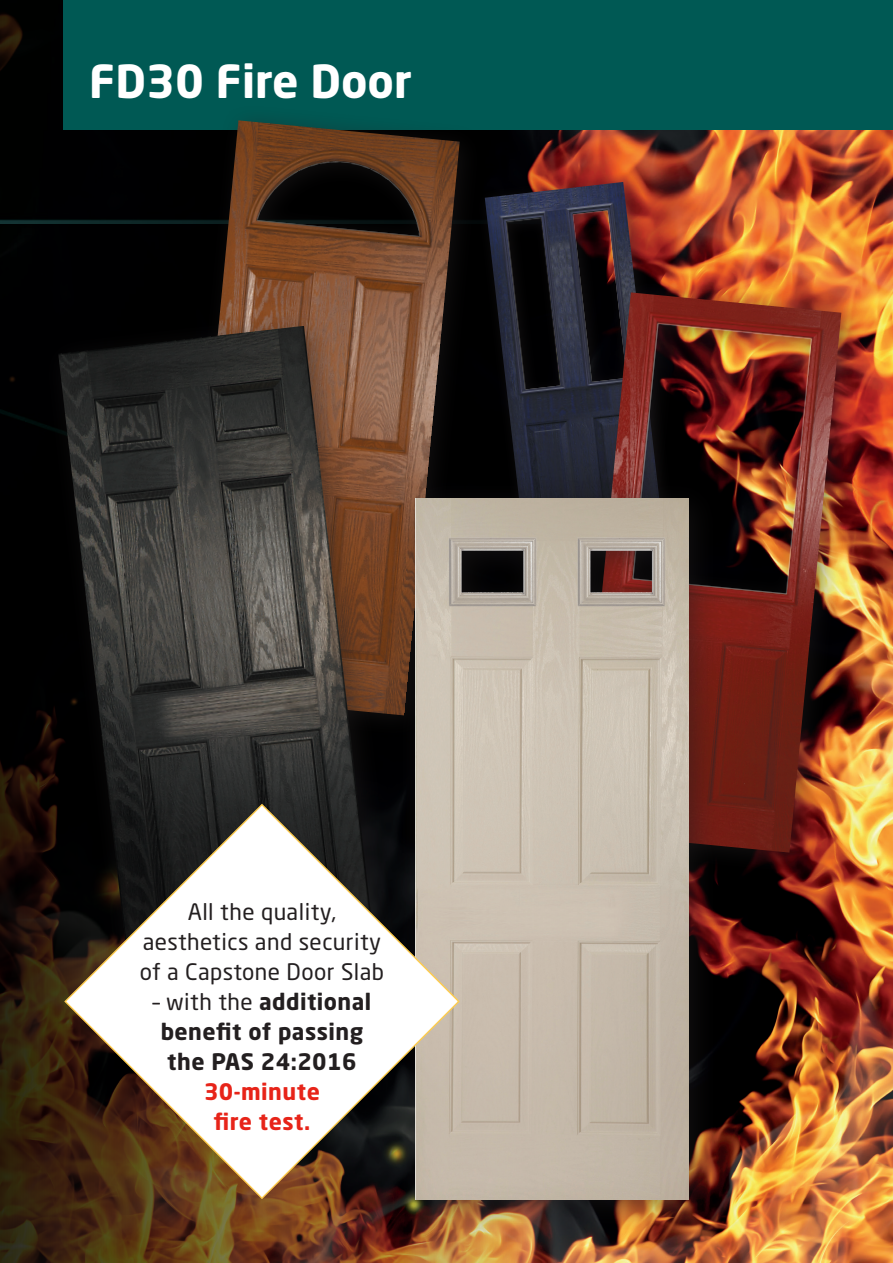
<style>
.page{position:relative;width:893px;height:1263px;background:#fff}
.page>*{position:absolute;margin:0;border:0;box-sizing:border-box;transform-origin:0 0}
.t1{font:700 45px "Neo Sans W1 G";color:#fff}
.BODY{font:700 22.5px/30px "Neo Sans W1 G";letter-spacing:.02em;color:#231f20;text-align:center}
.BODY-2{font:22.5px/30px "Neo Sans W1 G";letter-spacing:.02em;color:#231f20;text-align:center}
.s1{font-weight:400}
.s2{color:#e72419}
</style>
<div class="page">
<img style="left:0;top:0;width:893px;height:1263px">
<div style="left:64px;top:0;width:829px;height:130px;background:#005954"></div>
<div style="left:475px;top:172px;width:204px;height:397px;background:#231f20;opacity:.5"></div>
<img style="left:485px;top:182px;width:179px;height:295px">
<div style="left:167px;top:104px;width:318px;height:637px;background:#231f20;opacity:.5"></div>
<img style="left:183px;top:120px;width:277px;height:357px">
<div style="left:564px;top:277px;width:302px;height:600px;background:#231f20;opacity:.5"></div>
<img style="left:579px;top:292px;width:262px;height:560px">
<div style="left:394px;top:477px;width:327px;height:755px;background:#231f20;opacity:.5"></div>
<img style="left:415px;top:499px;width:273px;height:700px">
<div style="left:40px;top:308px;width:364px;height:704px;background:#231f20;opacity:.5"></div>
<img style="left:58px;top:326px;width:318px;height:658px">
<svg style="left:63px;top:803px;width:398px;height:397px"></svg>
<p class="t1" style="left:89px;top:53px;width:324px">FD30 Fire Door</p>
<p class="BODY-2" style="left:140px;top:896px;width:246px">All the quality, aesthetics and security of a Capstone Door Slab</p>
<p class="BODY" style="left:153px;top:986px;width:220px"><span class="s1">– with the</span> additional benefit of passing the PAS 24:2016<br><span class="s2">30-minute<br>fire test.</span></p>
</div>
